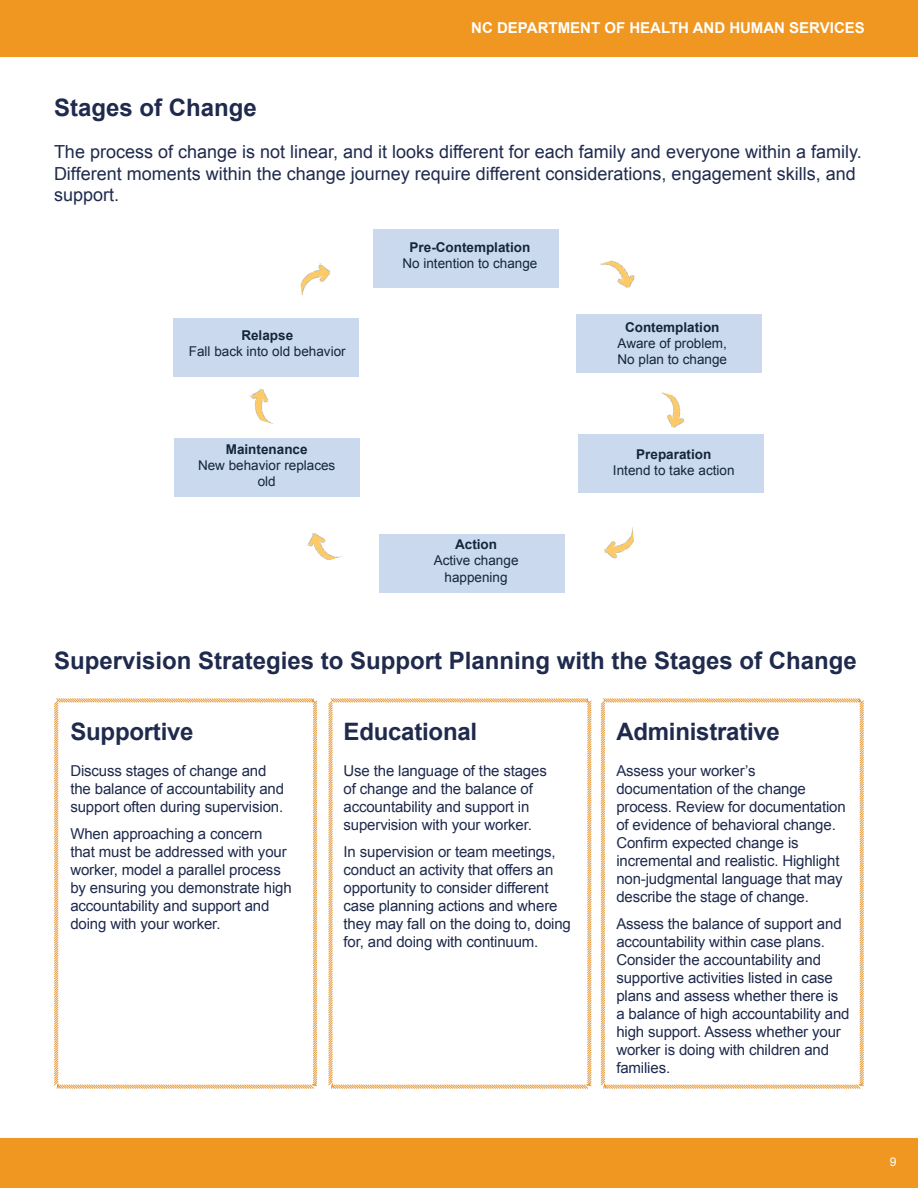
<style>
.page{position:relative;width:918px;height:1188px;background:#fff}
.page>*{position:absolute;margin:0;border:0;box-sizing:border-box;transform-origin:0 0}
.t1{font:700 24px "Arial";color:#1f2a4d}
.t2{font:18px/21.6px "Arial";color:#1f2a4d}
.t3{font:15px/18px "Arial";letter-spacing:-.01em;color:#1f2a4d}
.t4{font:700 15px "Arial";color:#fff}
.t5{font:13.5px/16.2px "Arial";color:#14253d;text-align:center}
.t6{font:700 13.5px "Arial";color:#14253d}
.t7{font:12px "Arial";color:#fff}
</style>
<div class="page">
<img style="left:0;top:0;width:918px;height:1188px">
<svg style="left:53px;top:697px;width:265px;height:393px"></svg>
<svg style="left:327px;top:697px;width:265px;height:393px"></svg>
<svg style="left:600px;top:697px;width:265px;height:393px"></svg>
<div style="left:373px;top:230px;width:186px;height:58px;background:#cad9ed"></div>
<div style="left:576px;top:315px;width:186px;height:58px;background:#cad9ed"></div>
<div style="left:173px;top:318px;width:185px;height:58px;background:#cad9ed"></div>
<div style="left:380px;top:534px;width:185px;height:58px;background:#cad9ed"></div>
<div style="left:578px;top:435px;width:186px;height:58px;background:#cad9ed"></div>
<div style="left:174px;top:438px;width:186px;height:58px;background:#cad9ed"></div>
<img style="left:304px;top:527px;width:38px;height:38px">
<img style="left:244px;top:386px;width:37px;height:38px">
<img style="left:299px;top:262px;width:33px;height:33px">
<img style="left:600px;top:255px;width:38px;height:38px">
<img style="left:653px;top:392px;width:38px;height:38px">
<img style="left:602px;top:527px;width:34px;height:33px">
<h1 class="t1" style="left:54px;top:92px;width:204px">Stages of Change</h1>
<p class="t4" style="left:471px;top:18px;width:395px">NC DEPARTMENT OF HEALTH AND HUMAN SERVICES</p>
<p class="t2" style="left:54px;top:141px;width:809px">The process of change is not linear, and it looks different for each family and everyone within a family.<br>Different moments within the change journey require different considerations, engagement skills, and support.</p>
<p class="t6" style="left:241px;top:326px;width:53px">Relapse</p>
<p class="t5" style="left:189px;top:343px;width:158px">Fall back into old behavior</p>
<p class="t6" style="left:226px;top:440px;width:83px">Maintenance</p>
<p class="t5" style="left:198px;top:457px;width:139px">New behavior replaces old</p>
<p class="t6" style="left:410px;top:238px;width:122px">Pre-Contemplation</p>
<p class="t5" style="left:402px;top:255px;width:137px">No intention to change</p>
<p class="t6" style="left:455px;top:535px;width:43px">Action</p>
<p class="t5" style="left:434px;top:553px;width:86px">Active change happening</p>
<p class="t6" style="left:625px;top:318px;width:96px">Contemplation</p>
<p class="t5" style="left:617px;top:335px;width:111px;text-align:left">Aware of problem,<br>No plan to change</p>
<p class="t6" style="left:636px;top:445px;width:77px">Preparation</p>
<p class="t5" style="left:613px;top:463px;width:123px">Intend to take action</p>
<h1 class="t1" style="left:54px;top:644px;width:804px">Supervision Strategies to Support Planning with the Stages of Change</h1>
<h1 class="t1" style="left:70px;top:716px;width:125px">Supportive</h1>
<p class="t3" style="left:70px;top:762px;width:215px">Discuss stages of change and the balance of accountability and support often during supervision.</p>
<p class="t3" style="left:70px;top:825px;width:223px">When approaching a concern<br>that must be addressed with your worker, model a parallel process by ensuring you demonstrate high accountability and support and doing with your worker.</p>
<h1 class="t1" style="left:344px;top:716px;width:135px">Educational</h1>
<p class="t3" style="left:344px;top:762px;width:205px">Use the language of the stages of change and the balance of accountability and support in supervision with your worker.</p>
<p class="t3" style="left:344px;top:843px;width:229px">In supervision or team meetings, conduct an activity that offers an opportunity to consider different case planning actions and where they may fall on the doing to, doing for, and doing with continuum.</p>
<h1 class="t1" style="left:616px;top:716px;width:165px">Administrative</h1>
<p class="t3" style="left:616px;top:762px;width:231px">Assess your worker’s documentation of the change process. Review for documentation of evidence of behavioral change.<br>Confirm expected change is incremental and realistic. Highlight non-judgmental language that may describe the stage of change.</p>
<p class="t3" style="left:616px;top:915px;width:235px">Assess the balance of support and accountability within case plans.<br>Consider the accountability and supportive activities listed in case plans and assess whether there is a balance of high accountability and high support. Assess whether your worker is doing with children and families.</p>
<p class="t7" style="left:890px;top:1154px;width:8px">9</p>
</div>
